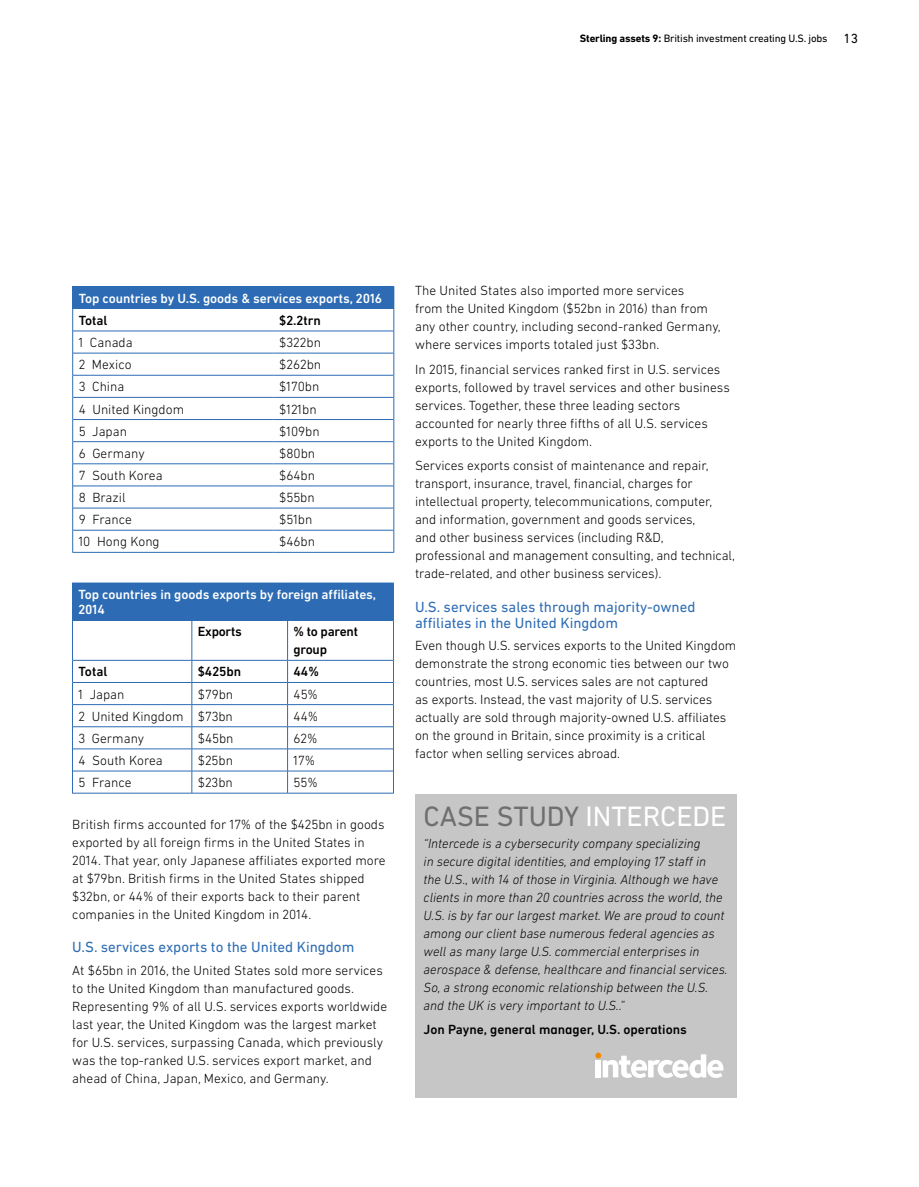
<style>
.page{position:relative;width:919px;height:1187px;background:#fff}
.page>*{position:absolute;margin:0;border:0;box-sizing:border-box;transform-origin:0 0}
.t1{font:28.5px "DIN Next LT Pro";color:#706f6f}
.t2{font:15px/16.5px "DIN Next LT Pro";color:#2d6cb4}
.t3{font:300 13.5px/18px "DIN Next LT Pro";color:#000}
.t4{font:italic 300 13.5px/18px "DIN Next LT Pro";color:#000}
.t5{font:500 13.5px/15px "DIN Next LT Pro";letter-spacing:-.005em;color:#fff}
.t6{font:500 13.5px "DIN Next LT Pro";color:#000}
.t7{font:500 13.5px/18px "DIN Next LT Pro";letter-spacing:-.02em;color:#000}
.t8{font:10.8px "DIN Next LT Pro";letter-spacing:-.015em;color:#000}
.s1{font-weight:700}
.s2{font-size:13.5px}
.s3{color:#fff}
</style>
<div class="page">
<div style="left:73px;top:287px;width:321px;height:22px;background:#2d6cb4"></div>
<hr style="left:73px;top:331px;width:200px;height:1px;background:#2d6cb4">
<hr style="left:273px;top:331px;width:120px;height:1px;background:#2d6cb4">
<hr style="left:73px;top:353px;width:200px;height:1px;background:#2d6cb4">
<hr style="left:273px;top:353px;width:120px;height:1px;background:#2d6cb4">
<hr style="left:73px;top:375px;width:200px;height:1px;background:#2d6cb4">
<hr style="left:273px;top:375px;width:120px;height:1px;background:#2d6cb4">
<hr style="left:73px;top:397px;width:200px;height:1px;background:#2d6cb4">
<hr style="left:273px;top:397px;width:120px;height:1px;background:#2d6cb4">
<hr style="left:73px;top:419px;width:200px;height:1px;background:#2d6cb4">
<hr style="left:273px;top:419px;width:120px;height:1px;background:#2d6cb4">
<hr style="left:73px;top:441px;width:200px;height:1px;background:#2d6cb4">
<hr style="left:273px;top:441px;width:120px;height:1px;background:#2d6cb4">
<hr style="left:73px;top:463px;width:200px;height:1px;background:#2d6cb4">
<hr style="left:273px;top:463px;width:120px;height:1px;background:#2d6cb4">
<hr style="left:73px;top:485px;width:200px;height:1px;background:#2d6cb4">
<hr style="left:273px;top:485px;width:120px;height:1px;background:#2d6cb4">
<hr style="left:73px;top:508px;width:200px;height:1px;background:#2d6cb4">
<hr style="left:273px;top:508px;width:120px;height:1px;background:#2d6cb4">
<hr style="left:73px;top:530px;width:200px;height:1px;background:#2d6cb4">
<hr style="left:273px;top:530px;width:120px;height:1px;background:#2d6cb4">
<hr style="left:72px;top:286px;width:201px;height:1px;background:#2d6cb4">
<hr style="left:273px;top:286px;width:121px;height:1px;background:#2d6cb4">
<svg style="left:72px;top:287px;width:1px;height:265px"></svg>
<svg style="left:393px;top:309px;width:1px;height:243px"></svg>
<hr style="left:72px;top:552px;width:201px;height:1px;background:#2d6cb4">
<hr style="left:273px;top:552px;width:121px;height:1px;background:#2d6cb4">
<div style="left:72px;top:583px;width:321px;height:37px;background:#2d6cb4"></div>
<hr style="left:72px;top:582px;width:120px;height:1px;background:#2d6cb4">
<hr style="left:192px;top:582px;width:95px;height:1px;background:#2d6cb4">
<hr style="left:287px;top:582px;width:107px;height:1px;background:#2d6cb4">
<hr style="left:72px;top:792px;width:120px;height:1px;background:#2d6cb4">
<hr style="left:192px;top:792px;width:95px;height:1px;background:#2d6cb4">
<hr style="left:287px;top:792px;width:107px;height:1px;background:#2d6cb4">
<hr style="left:191px;top:620px;width:1px;height:40px;background:#2d6cb4">
<hr style="left:287px;top:620px;width:1px;height:40px;background:#2d6cb4">
<hr style="left:73px;top:660px;width:119px;height:1px;background:#2d6cb4">
<hr style="left:192px;top:660px;width:95px;height:1px;background:#2d6cb4">
<hr style="left:287px;top:660px;width:106px;height:1px;background:#2d6cb4">
<hr style="left:73px;top:682px;width:119px;height:1px;background:#2d6cb4">
<hr style="left:192px;top:682px;width:95px;height:1px;background:#2d6cb4">
<hr style="left:287px;top:682px;width:106px;height:1px;background:#2d6cb4">
<hr style="left:73px;top:704px;width:119px;height:1px;background:#2d6cb4">
<hr style="left:192px;top:704px;width:95px;height:1px;background:#2d6cb4">
<hr style="left:287px;top:704px;width:106px;height:1px;background:#2d6cb4">
<hr style="left:73px;top:726px;width:119px;height:1px;background:#2d6cb4">
<hr style="left:192px;top:726px;width:95px;height:1px;background:#2d6cb4">
<hr style="left:287px;top:726px;width:106px;height:1px;background:#2d6cb4">
<hr style="left:73px;top:748px;width:119px;height:1px;background:#2d6cb4">
<hr style="left:192px;top:748px;width:95px;height:1px;background:#2d6cb4">
<hr style="left:287px;top:748px;width:106px;height:1px;background:#2d6cb4">
<hr style="left:73px;top:770px;width:119px;height:1px;background:#2d6cb4">
<hr style="left:192px;top:770px;width:95px;height:1px;background:#2d6cb4">
<svg style="left:191px;top:660px;width:1px;height:133px"></svg>
<hr style="left:287px;top:770px;width:106px;height:1px;background:#2d6cb4">
<svg style="left:287px;top:660px;width:1px;height:133px"></svg>
<hr style="left:72px;top:620px;width:1px;height:40px;background:#2d6cb4">
<hr style="left:393px;top:620px;width:1px;height:40px;background:#2d6cb4">
<svg style="left:72px;top:660px;width:1px;height:132px"></svg>
<svg style="left:393px;top:660px;width:1px;height:132px"></svg>
<hr style="left:393px;top:583px;width:1px;height:37px;background:#2d6cb4">
<div style="left:415px;top:794px;width:321px;height:304px;background:#c6c6c6"></div>
<svg style="left:595px;top:1052px;width:128px;height:25px"></svg>
<p class="t8" style="left:580px;top:33px;width:280px"><span class="s1">Sterling assets 9:</span> British investment creating U.S. jobs <span class="s2">13</span></p>
<p class="t5" style="left:79px;top:290px;width:305px">Top countries by U.S. goods &amp; services exports, 2016</p>
<p class="t6" style="left:79px;top:312px;width:30px">Total</p>
<p class="t6" style="left:279px;top:312px;width:43px">$2.2trn</p>
<p class="t3" style="left:79px;top:333px;width:55px">1 Canada</p>
<p class="t3" style="left:279px;top:333px;width:43px">$322bn</p>
<p class="t3" style="left:79px;top:355px;width:54px">2 Mexico</p>
<p class="t3" style="left:279px;top:355px;width:43px">$262bn</p>
<p class="t3" style="left:79px;top:377px;width:47px">3 China</p>
<p class="t3" style="left:279px;top:377px;width:42px">$170bn</p>
<p class="t3" style="left:79px;top:400px;width:107px">4 United Kingdom</p>
<p class="t3" style="left:279px;top:400px;width:39px">$121bn</p>
<p class="t3" style="left:79px;top:422px;width:50px">5 Japan</p>
<p class="t3" style="left:279px;top:422px;width:42px">$109bn</p>
<p class="t3" style="left:79px;top:444px;width:67px">6 Germany</p>
<p class="t3" style="left:279px;top:444px;width:37px">$80bn</p>
<p class="t3" style="left:79px;top:466px;width:85px">7 South Korea</p>
<p class="t3" style="left:279px;top:466px;width:37px">$64bn</p>
<p class="t3" style="left:79px;top:488px;width:48px">8 Brazil</p>
<p class="t3" style="left:279px;top:488px;width:37px">$55bn</p>
<p class="t3" style="left:79px;top:510px;width:55px">9 France</p>
<p class="t3" style="left:279px;top:510px;width:35px">$51bn</p>
<p class="t3" style="left:79px;top:532px;width:82px">10 Hong Kong</p>
<p class="t3" style="left:279px;top:532px;width:37px">$46bn</p>
<p class="t5" style="left:78px;top:587px;width:299px">Top countries in goods exports by foreign affiliates,<br>2014</p>
<p class="t7" style="left:198px;top:622px;width:45px">Exports</p>
<p class="t7" style="left:293px;top:622px;width:66px">% to parent group</p>
<p class="t6" style="left:78px;top:664px;width:30px">Total</p>
<p class="t6" style="left:198px;top:664px;width:45px">$425bn</p>
<p class="t6" style="left:293px;top:664px;width:27px">44%</p>
<p class="t3" style="left:78px;top:684px;width:47px">1 Japan</p>
<p class="t3" style="left:198px;top:684px;width:37px">$79bn</p>
<p class="t3" style="left:293px;top:684px;width:26px">45%</p>
<p class="t3" style="left:78px;top:707px;width:156px">2 United Kingdom $73bn</p>
<p class="t3" style="left:293px;top:707px;width:26px">44%</p>
<p class="t3" style="left:78px;top:729px;width:67px">3 Germany</p>
<p class="t3" style="left:198px;top:729px;width:37px">$45bn</p>
<p class="t3" style="left:293px;top:729px;width:26px">62%</p>
<p class="t3" style="left:78px;top:751px;width:86px">4 South Korea</p>
<p class="t3" style="left:198px;top:751px;width:37px">$25bn</p>
<p class="t3" style="left:293px;top:751px;width:23px">17%</p>
<p class="t3" style="left:78px;top:773px;width:55px">5 France</p>
<p class="t3" style="left:198px;top:773px;width:37px">$23bn</p>
<p class="t3" style="left:293px;top:773px;width:26px">55%</p>
<p class="t3" style="left:72px;top:814px;width:315px">British firms accounted for 17% of the $425bn in goods exported by all foreign firms in the United States in 2014. That year, only Japanese affiliates exported more at $79bn. British firms in the United States shipped $32bn, or 44% of their exports back to their parent companies in the United Kingdom in 2014.</p>
<p class="t2" style="left:72px;top:938px;width:283px">U.S. services exports to the United Kingdom</p>
<p class="t3" style="left:72px;top:960px;width:316px">At $65bn in 2016, the United States sold more services to the United Kingdom than manufactured goods.<br>Representing 9% of all U.S. services exports worldwide last year, the United Kingdom was the largest market for U.S. services, surpassing Canada, which previously was the top-ranked U.S. services export market, and ahead of China, Japan, Mexico, and Germany.</p>
<p class="t3" style="left:415px;top:281px;width:307px">The United States also imported more services<br>from the United Kingdom ($52bn in 2016) than from any other country, including second-ranked Germany, where services imports totaled just $33bn.</p>
<p class="t3" style="left:415px;top:360px;width:316px">In 2015, financial services ranked first in U.S. services exports, followed by travel services and other business services. Together, these three leading sectors accounted for nearly three fifths of all U.S. services exports to the United Kingdom.</p>
<p class="t3" style="left:415px;top:456px;width:321px">Services exports consist of maintenance and repair, transport, insurance, travel, financial, charges for intellectual property, telecommunications, computer, and information, government and goods services,<br>and other business services (including R&amp;D, professional and management consulting, and technical, trade-related, and other business services).</p>
<p class="t2" style="left:415px;top:598px;width:282px">U.S. services sales through majority-owned affiliates in the United Kingdom</p>
<p class="t3" style="left:415px;top:636px;width:322px">Even though U.S. services exports to the United Kingdom demonstrate the strong economic ties between our two countries, most U.S. services sales are not captured<br>as exports. Instead, the vast majority of U.S. services actually are sold through majority-owned U.S. affiliates on the ground in Britain, since proximity is a critical factor when selling services abroad.</p>
<h1 class="t1" style="left:423px;top:799px;width:304px">CASE STUDY <span class="s3">INTERCEDE</span></h1>
<p class="t4" style="left:423px;top:834px;width:305px">“Intercede is a cybersecurity company specializing<br>in secure digital identities, and employing 17 staff in<br>the U.S., with 14 of those in Virginia. Although we have clients in more than 20 countries across the world, the U.S. is by far our largest market. We are proud to count among our client base numerous federal agencies as well as many large U.S. commercial enterprises in aerospace &amp; defense, healthcare and financial services.<br>So, a strong economic relationship between the U.S. and the UK is very important to U.S..”</p>
<p class="t6" style="left:423px;top:1021px;width:265px">Jon Payne, general manager, U.S. operations</p>
</div>
